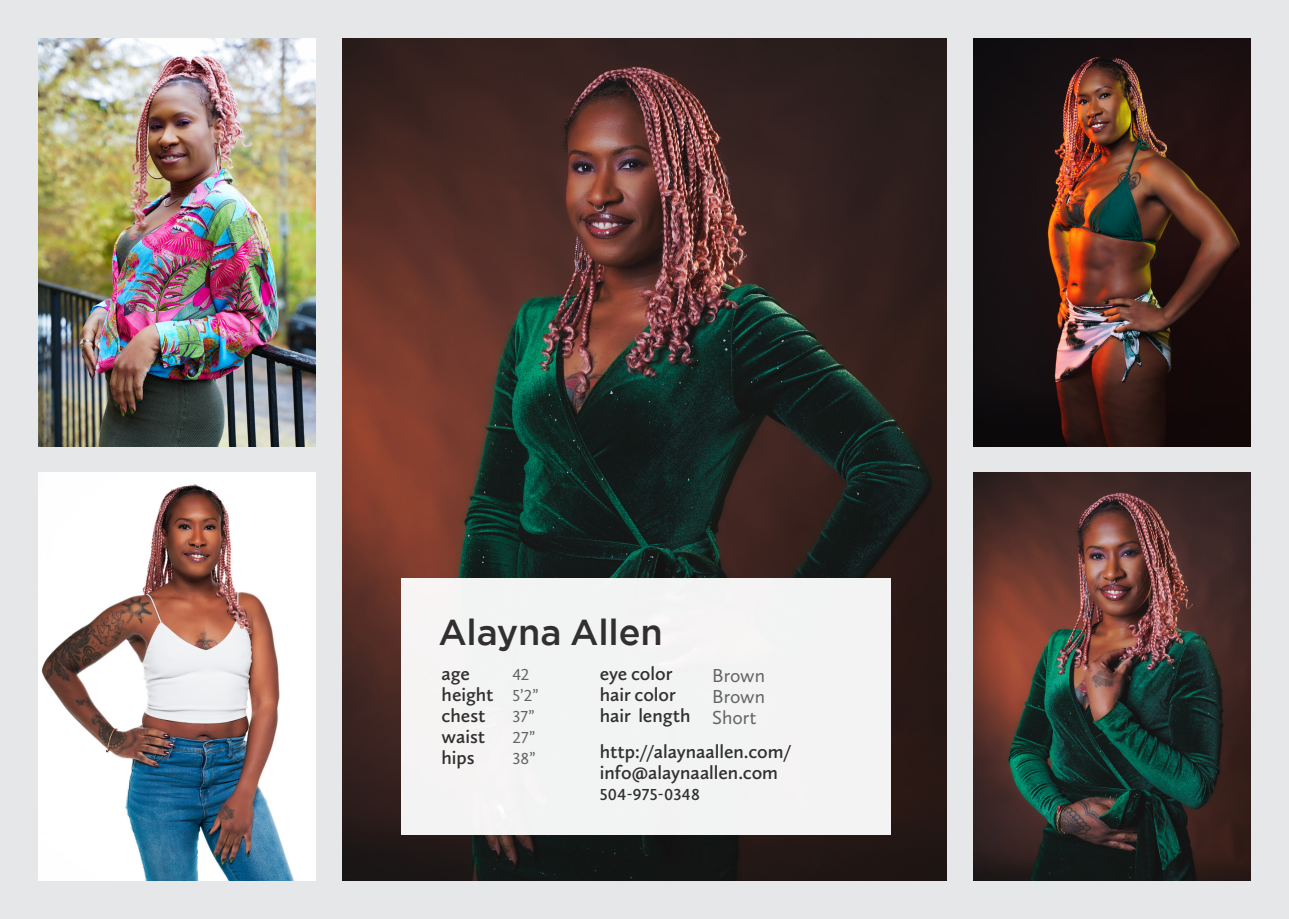
<style>
.page{position:relative;width:1289px;height:919px;background:#fff}
.page>*{position:absolute;margin:0;border:0;box-sizing:border-box;transform-origin:0 0}
.t1{font:500 36px "Gotham";letter-spacing:-.005em;color:#312f30}
.t2{font:600 19.5px/21px "Calluna Sans";letter-spacing:-.005em;color:#312f30}
.t3{font:19.5px/21px "Calluna Sans";letter-spacing:-.005em;color:#636366}
.t4{font:16.5px/21px "Calluna Sans";letter-spacing:.015em;color:#636366}
.t5{font:600 16.5px "Calluna Sans";letter-spacing:.015em;color:#312f30}
</style>
<div class="page">
<div style="left:0;top:0;width:1288px;height:918px;background:#e6e7e9"></div>
<img style="left:973px;top:38px;width:277px;height:408px">
<img style="left:973px;top:472px;width:277px;height:408px">
<img style="left:38px;top:38px;width:278px;height:408px">
<img style="left:38px;top:472px;width:278px;height:408px">
<img style="left:342px;top:38px;width:604px;height:842px">
<div style="left:401px;top:578px;width:490px;height:257px;background:#f3f3f3"></div>
<p class="t1" style="left:438px;top:611px;width:226px">Alayna Allen</p>
<p class="t2" style="left:441px;top:662px;width:30px">age</p>
<p class="t2" style="left:441px;top:683px;width:53px">height</p>
<p class="t2" style="left:441px;top:704px;width:46px">chest waist</p>
<p class="t2" style="left:441px;top:746px;width:35px">hips</p>
<p class="t2" style="left:600px;top:662px;width:74px">eye color</p>
<p class="t2" style="left:600px;top:683px;width:78px">hair color</p>
<p class="t2" style="left:600px;top:704px;width:92px">hair length</p>
<p class="t4" style="left:512px;top:663px;width:28px">42<br>5’2”<br>37”</p>
<p class="t4" style="left:512px;top:726px;width:25px">27”<br>38”</p>
<p class="t3" style="left:712px;top:664px;width:54px">Brown<br>Brown</p>
<p class="t3" style="left:712px;top:706px;width:46px">Short</p>
<p class="t2" style="left:600px;top:740px;width:194px">http://alaynaallen.com/</p>
<p class="t2" style="left:600px;top:761px;width:180px">info@alaynaallen.com</p>
<p class="t5" style="left:600px;top:784px;width:102px">504-975-0348</p>
</div>
